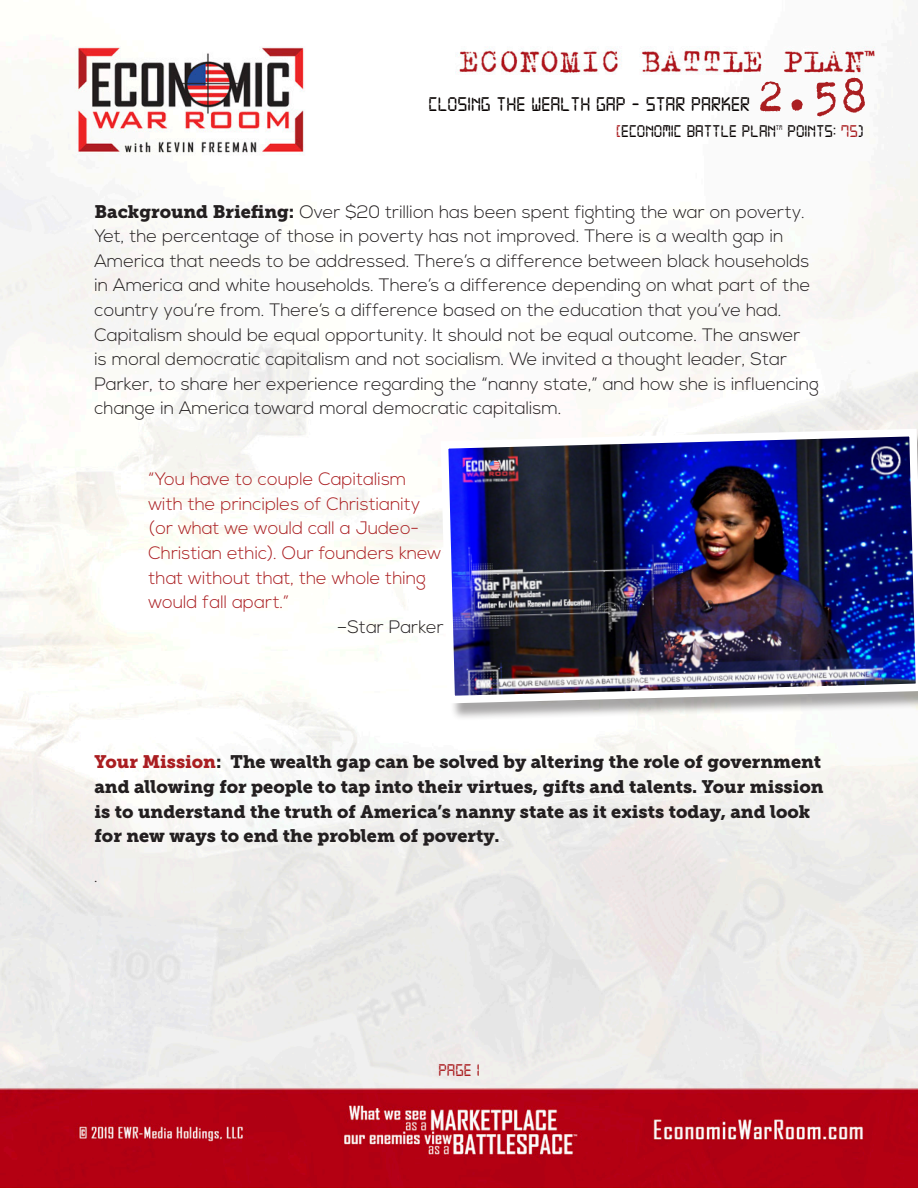
<style>
.page{position:relative;width:918px;height:1188px;background:#fff}
.page>*{position:absolute;margin:0;border:0;box-sizing:border-box;transform-origin:0 0}
.t1{font:51px "Trixie";color:#aa1e21}
.t2{font:21px "Digital 7";color:#080302}
.t3{font:300 18px/24.6px "Nexa";color:#231f20}
.t4{font:18px/24.6px "Museo Slab 900";color:#231f20}
.t5{font:300 18px/24.6px "Nexa";color:#aa1e21}
.t6{font:18px "Digital 7";color:#080302}
.t7{font:18px "Digital 7";color:#aa1e21}
.t8{font:7.05px "Digital 7";color:#080302}
.s1{color:#aa1e21}
.s2{font-family:"Museo Slab 900";font-weight:400}
</style>
<div class="page">
<img style="left:0;top:35px;width:918px;height:1153px">
<div style="left:443px;top:432px;width:475px;height:289px;background:#231f20;opacity:.4"></div>
<img style="left:437px;top:425px;width:481px;height:282px">
<h1 class="t1" style="left:756px;top:62px;width:114px">2.58</h1>
<p class="t6" style="left:616px;top:123px;width:161px"><span class="s1">[</span>ECONOMIC BATTLE PLAN</p>
<p class="t8" style="left:776px;top:124px;width:8px">TM</p>
<p class="t6" style="left:788px;top:123px;width:78px">POINTS: <span class="s1">75</span>)</p>
<p class="t2" style="left:429px;top:95px;width:323px">CLOSING THE WEALTH GAP - STAR PARKER</p>
<p class="t3" style="left:94px;top:200px;width:726px"><span class="s2">Background Briefing:</span> Over $20 trillion has been spent fighting the war on poverty.<br>Yet, the percentage of those in poverty has not improved. There is a wealth gap in America that needs to be addressed. There’s a difference between black households in America and white households. There’s a difference depending on what part of the country you’re from. There’s a difference based on the education that you’ve had.<br>Capitalism should be equal opportunity. It should not be equal outcome. The answer<br>is moral democratic capitalism and not socialism. We invited a thought leader, Star Parker, to share her experience regarding the “nanny state,” and how she is influencing change in America toward moral democratic capitalism.</p>
<p class="t5" style="left:148px;top:468px;width:294px">“You have to couple Capitalism with the principles of Christianity (or what we would call a Judeo-<br>Christian ethic). Our founders knew that without that, the whole thing would fall apart.”</p>
<p class="t3" style="left:337px;top:615px;width:108px">–Star Parker</p>
<p class="t4" style="left:94px;top:750px;width:731px"><span class="s1">Your Mission</span>: The wealth gap can be solved by altering the role of government and allowing for people to tap into their virtues, gifts and talents. Your mission is to understand the truth of America’s nanny state as it exists today, and look for new ways to end the problem of poverty.</p>
<p class="t3" style="left:94px;top:865px;width:5px">.</p>
<p class="t7" style="left:438px;top:1062px;width:43px">PAGE 1</p>
</div>
